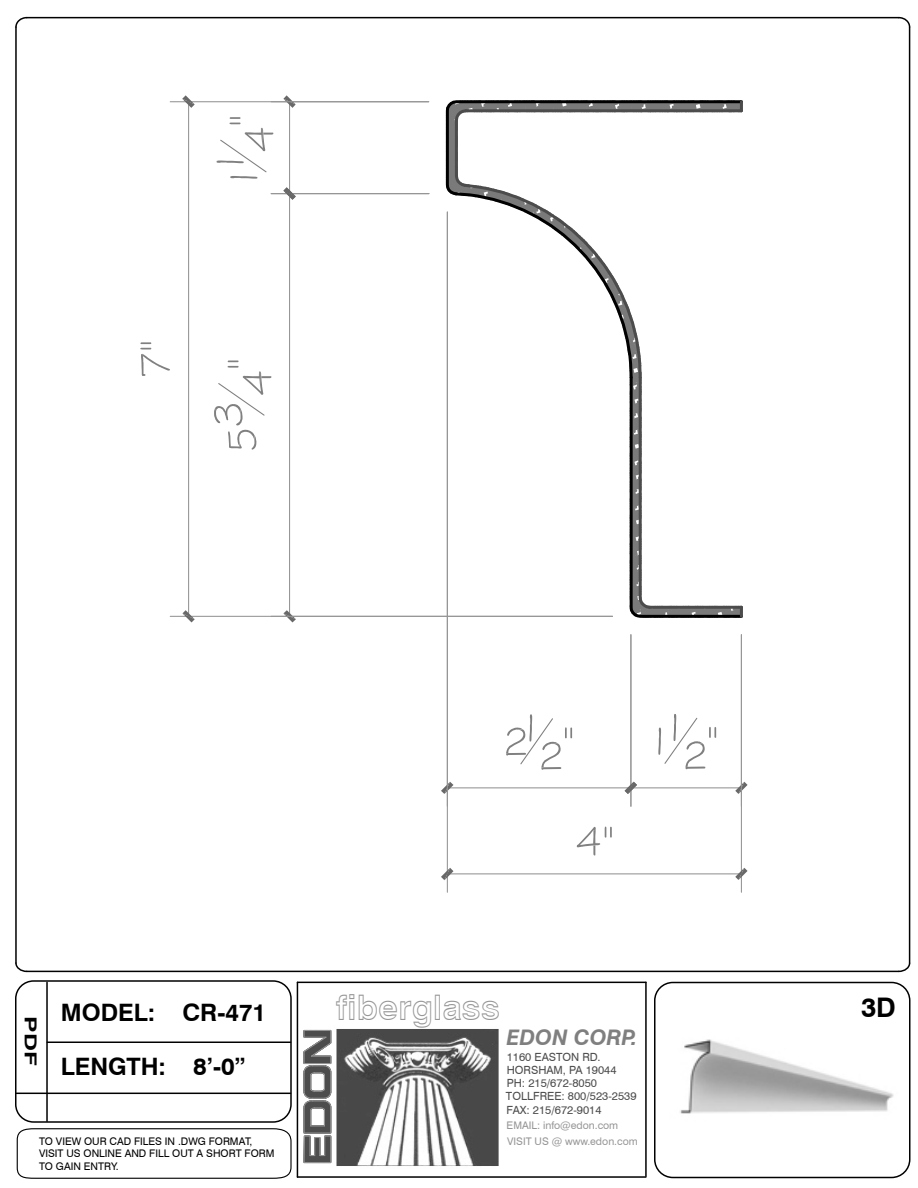
<style>
.page{position:relative;width:918px;height:1188px;background:#fff}
.page>*{position:absolute;margin:0;border:0;box-sizing:border-box;transform-origin:0 0}
.t1{font:35.25px "Swiss 721 BT Bold Outline";color:#969696}
.t2{font:700 27px "Swiss 721 BT";color:#000}
.t3{font:700 24px "Swiss 721 BT";color:#000}
.t4{font:italic 700 21.45px "Swiss 721 BT";color:#7f7f7f}
.t5{font:700 16.5px "Swiss 721 BT";color:#020202;scale:1.5 1}
.t6{font:11.25px/13px "Swiss 721 BT";color:#4d4d4d}
.t7{font:10.5px/13px "Swiss 721 BT";color:#000}
.t8{font:10.5px "Swiss 721 BT";color:#969696}
</style>
<div class="page">
<img style="left:680px;top:1039px;width:214px;height:75px">
<hr style="left:909px;top:27px;width:1px;height:936px;background:#020202">
<hr style="left:15px;top:27px;width:2px;height:936px;background:#010101">
<hr style="left:27px;top:17px;width:872px;height:1px;background:#010101">
<svg style="left:15px;top:16px;width:13px;height:13px"></svg>
<svg style="left:897px;top:16px;width:14px;height:13px"></svg>
<hr style="left:27px;top:971px;width:872px;height:1px;background:#010101">
<hr style="left:297px;top:982px;width:349px;height:1px;background:#000">
<hr style="left:297px;top:1176px;width:349px;height:2px;background:#000">
<hr style="left:16px;top:1093px;width:275px;height:1px;background:#000">
<svg style="left:15px;top:962px;width:13px;height:11px"></svg>
<hr style="left:47px;top:1042px;width:244px;height:1px;background:#000">
<hr style="left:46px;top:982px;width:2px;height:139px;background:#000">
<hr style="left:297px;top:982px;width:1px;height:195px;background:#010101">
<hr style="left:645px;top:982px;width:2px;height:194px;background:#010101">
<svg style="left:897px;top:962px;width:14px;height:11px"></svg>
<img style="left:336px;top:1029px;width:163px;height:137px">
<svg style="left:303px;top:1029px;width:29px;height:135px"></svg>
<svg style="left:16px;top:1128px;width:276px;height:51px"></svg>
<div style="left:654px;top:982px;width:256px;height:196px;border:2px solid #010101;border-radius:18px"></div>
<div style="left:15px;top:980px;width:277px;height:143px;border:2px solid #010101;border-radius:18px"></div>
<hr style="left:447px;top:787px;width:184px;height:1px;background:#969696">
<svg style="left:441px;top:782px;width:12px;height:12px"></svg>
<svg style="left:506px;top:714px;width:66px;height:56px"></svg>
<hr style="left:630px;top:635px;width:1px;height:171px;background:#969696">
<hr style="left:631px;top:787px;width:110px;height:1px;background:#969696">
<svg style="left:658px;top:714px;width:58px;height:55px"></svg>
<svg style="left:625px;top:782px;width:12px;height:12px"></svg>
<svg style="left:735px;top:782px;width:13px;height:12px"></svg>
<hr style="left:289px;top:102px;width:1px;height:92px;background:#969696">
<svg style="left:217px;top:117px;width:56px;height:62px"></svg>
<svg style="left:283px;top:95px;width:13px;height:13px"></svg>
<hr style="left:271px;top:193px;width:158px;height:1px;background:#969696">
<hr style="left:289px;top:194px;width:1px;height:422px;background:#969696">
<svg style="left:283px;top:187px;width:13px;height:13px"></svg>
<svg style="left:283px;top:610px;width:13px;height:12px"></svg>
<svg style="left:214px;top:361px;width:57px;height:89px"></svg>
<hr style="left:170px;top:101px;width:259px;height:1px;background:#969696">
<hr style="left:170px;top:616px;width:443px;height:1px;background:#969696">
<hr style="left:188px;top:102px;width:1px;height:514px;background:#969696">
<svg style="left:182px;top:95px;width:13px;height:13px"></svg>
<svg style="left:182px;top:610px;width:13px;height:12px"></svg>
<svg style="left:140px;top:342px;width:30px;height:34px"></svg>
<svg style="left:444px;top:100px;width:299px;height:520px"></svg>
<hr style="left:447px;top:212px;width:1px;height:680px;background:#969696">
<hr style="left:741px;top:635px;width:1px;height:257px;background:#969696">
<hr style="left:447px;top:873px;width:294px;height:1px;background:#969696">
<svg style="left:441px;top:868px;width:12px;height:12px"></svg>
<svg style="left:735px;top:868px;width:13px;height:12px"></svg>
<svg style="left:577px;top:827px;width:35px;height:29px"></svg>
<h3 class="t5" style="left:41px;top:1016px;width:34px;rotate:90deg">PDF</h3>
<h3 class="t3" style="left:61px;top:998px;width:207px">MODEL: CR-471</h3>
<h3 class="t3" style="left:61px;top:1052px;width:186px">LENGTH: 8’-0”</h3>
<p class="t7" style="left:39px;top:1134px;width:237px">TO VIEW OUR CAD FILES IN .DWG FORMAT,<br>VISIT US ONLINE AND FILL OUT A SHORT FORM<br>TO GAIN ENTRY.</p>
<h1 class="t1" style="left:336px;top:986px;width:165px">fiberglass</h1>
<h3 class="t4" style="left:506px;top:1024px;width:132px">EDON CORP.</h3>
<p class="t6" style="left:507px;top:1050px;width:111px">1160 EASTON RD.<br>HORSHAM, PA 19044<br>PH: 215/672-8050</p>
<p class="t6" style="left:506px;top:1089px;width:132px">TOLLFREE: 800/523-2539</p>
<p class="t6" style="left:507px;top:1103px;width:96px">FAX: 215/672-9014</p>
<p class="t8" style="left:507px;top:1135px;width:132px">VISIT US @ www.edon.com</p>
<p class="t8" style="left:507px;top:1119px;width:113px">EMAIL: info@edon.com</p>
<h2 class="t2" style="left:861px;top:991px;width:36px">3D</h2>
</div>
